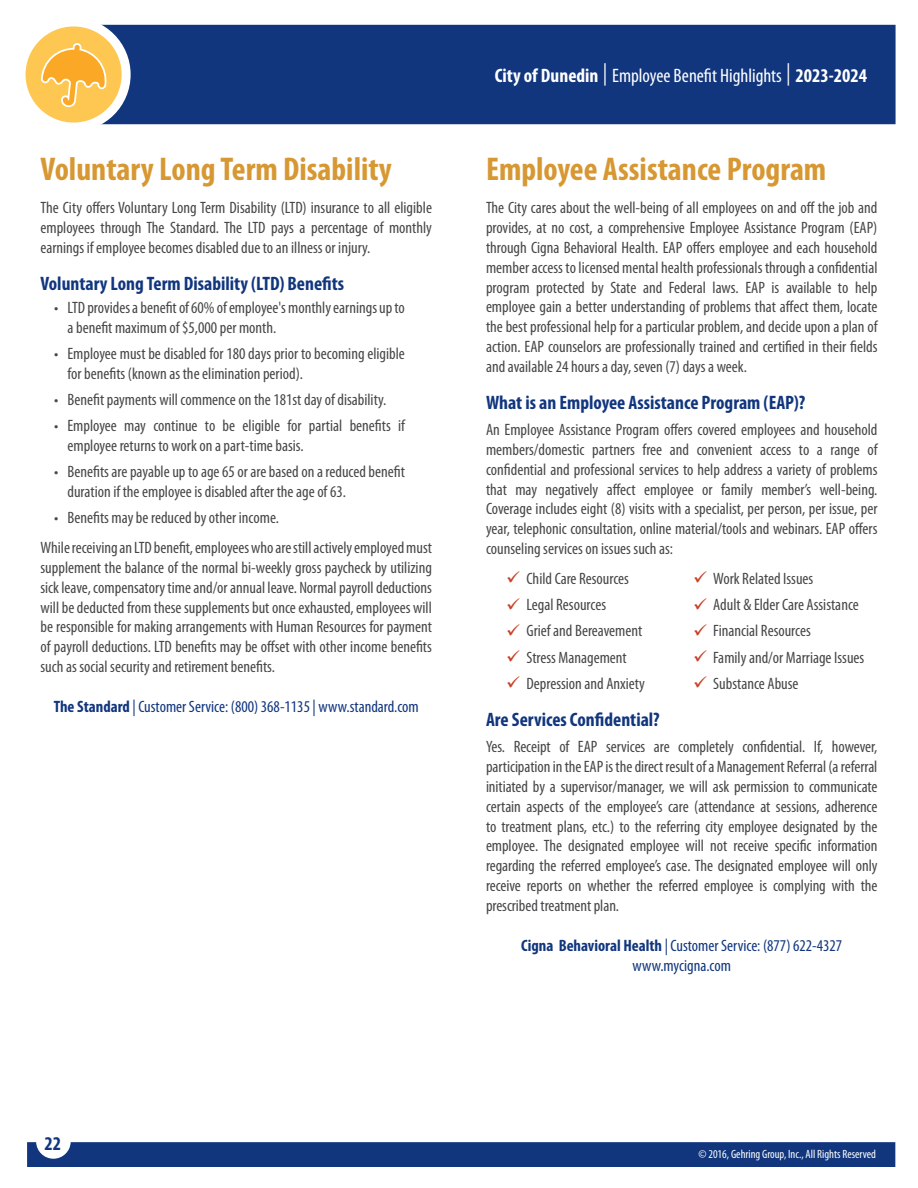
<style>
.page{position:relative;width:918px;height:1188px;background:#fff}
.page>*{position:absolute;margin:0;border:0;box-sizing:border-box;transform-origin:0 0}
.TOC_-_Insurance_Type_-_Header_V2{font:700 condensed 33px "Myriad Pro";color:#d79833}
.Body_-_Sub_Header{font:700 condensed 19.5px "Myriad Pro";color:#11367e}
.t1{font:condensed 19.5px "Myriad Pro";color:#fff}
.Body_-_Main{font:condensed 16.5px/19.8px "Myriad Pro";color:#464748;text-align:justify}
.Body_-_Carrier_Info{font:condensed 16.5px/19.8px "Myriad Pro";color:#11367e;text-align:center}
.t2{font:condensed 12px "Myriad Pro";color:#fff}
.s1{font-weight:700}
.s2{font-size:22.35px}
</style>
<div class="page">
<div style="left:27px;top:1142px;width:868px;height:25px;background:#11367e"></div>
<div style="left:104px;top:25px;width:792px;height:99px;background:#11367e"></div>
<svg style="left:21px;top:22px;width:105px;height:105px;fill:#fec752"></svg>
<div style="left:17px;top:17px;width:114px;height:115px;border:9px solid #fff;border-radius:50%"></div>
<svg style="left:40px;top:42px;width:67px;height:66px;background:#fcc052"></svg>
<p class="TOC_-_Insurance_Type_-_Header_V2" style="left:40px;top:151px;width:353px">Voluntary Long Term Disability</p>
<p class="Body_-_Main" style="left:40px;top:198px;width:393px">The City offers Voluntary Long Term Disability (LTD) insurance to all eligible employees through The Standard. The LTD pays a percentage of monthly earnings if employee becomes disabled due to an illness or injury.</p>
<p class="Body_-_Sub_Header" style="left:40px;top:273px;width:305px">Voluntary Long Term Disability (LTD) Benefits</p>
<p class="Body_-_Main" style="left:68px;top:298px;width:339px;text-indent:-14px">• LTD provides a benefit of 60% of employee's monthly earnings up to a benefit maximum of $5,000 per month.</p>
<p class="Body_-_Main" style="left:68px;top:344px;width:339px;text-indent:-14px">• Employee must be disabled for 180 days prior to becoming eligible for benefits (known as the elimination period).</p>
<p class="Body_-_Main" style="left:54px;top:390px;width:334px">• Benefit payments will commence on the 181st day of disability.</p>
<p class="Body_-_Main" style="left:68px;top:416px;width:339px;text-indent:-14px">• Employee may continue to be eligible for partial benefits if employee returns to work on a part-time basis.</p>
<p class="Body_-_Main" style="left:68px;top:462px;width:339px;text-indent:-14px">• Benefits are payable up to age 65 or are based on a reduced benefit duration if the employee is disabled after the age of 63.</p>
<p class="Body_-_Main" style="left:54px;top:508px;width:227px">• Benefits may be reduced by other income.</p>
<p class="Body_-_Main" style="left:40px;top:538px;width:393px">While receiving an LTD benefit, employees who are still actively employed must supplement the balance of the normal bi-weekly gross paycheck by utilizing sick leave, compensatory time and/or annual leave. Normal payroll deductions will be deducted from these supplements but once exhausted, employees will be responsible for making arrangements with Human Resources for payment of payroll deductions. LTD benefits may be offset with other income benefits such as social security and retirement benefits.</p>
<p class="Body_-_Carrier_Info" style="left:54px;top:697px;width:367px"><span class="s1">The Standard</span> | Customer Service: (800) 368-1135 | www.standard.com</p>
<p class="t1" style="left:495px;top:65px;width:374px"><span class="s1">City of Dunedin</span> <span class="s2">|</span> Employee Benefit Highlights <span class="s2">|</span> <span class="s1">2023-2024</span></p>
<p class="TOC_-_Insurance_Type_-_Header_V2" style="left:486px;top:151px;width:342px">Employee Assistance Program</p>
<p class="Body_-_Main" style="left:486px;top:198px;width:393px">The City cares about the well-being of all employees on and off the job and provides, at no cost, a comprehensive Employee Assistance Program (EAP) through Cigna Behavioral Health. EAP offers employee and each household member access to licensed mental health professionals through a confidential program protected by State and Federal laws. EAP is available to help employee gain a better understanding of problems that affect them, locate the best professional help for a particular problem, and decide upon a plan of action. EAP counselors are professionally trained and certified in their fields and available 24 hours a day, seven (7) days a week.</p>
<p class="Body_-_Sub_Header" style="left:486px;top:391px;width:321px">What is an Employee Assistance Program (EAP)?</p>
<p class="Body_-_Main" style="left:486px;top:420px;width:393px">An Employee Assistance Program offers covered employees and household members/domestic partners free and convenient access to a range of confidential and professional services to help address a variety of problems that may negatively affect employee or family member’s well-being.<br>Coverage includes eight (8) visits with a specialist, per person, per issue, per year, telephonic consultation, online material/tools and webinars. EAP offers counseling services on issues such as:</p>
<p class="Body_-_Main" style="left:526px;top:569px;width:104px">Child Care Resources</p>
<p class="Body_-_Main" style="left:526px;top:595px;width:81px">Legal Resources</p>
<p class="Body_-_Main" style="left:526px;top:621px;width:117px">Grief and Bereavement</p>
<p class="Body_-_Main" style="left:526px;top:648px;width:102px">Stress Management</p>
<p class="Body_-_Main" style="left:526px;top:674px;width:120px">Depression and Anxiety</p>
<p class="Body_-_Main" style="left:713px;top:569px;width:102px">Work Related Issues</p>
<p class="Body_-_Main" style="left:713px;top:595px;width:147px">Adult &amp; Elder Care Assistance</p>
<p class="Body_-_Main" style="left:713px;top:621px;width:99px">Financial Resources</p>
<p class="Body_-_Main" style="left:713px;top:648px;width:153px">Family and/or Marriage Issues</p>
<p class="Body_-_Main" style="left:713px;top:674px;width:87px">Substance Abuse</p>
<p class="Body_-_Sub_Header" style="left:486px;top:709px;width:175px">Are Services Confidential?</p>
<p class="Body_-_Main" style="left:486px;top:737px;width:393px">Yes. Receipt of EAP services are completely confidential. If, however, participation in the EAP is the direct result of a Management Referral (a referral initiated by a supervisor/manager, we will ask permission to communicate certain aspects of the employee’s care (attendance at sessions, adherence to treatment plans, etc.) to the referring city employee designated by the employee. The designated employee will not receive specific information regarding the referred employee’s case. The designated employee will only receive reports on whether the referred employee is complying with the prescribed treatment plan.</p>
<p class="Body_-_Carrier_Info" style="left:521px;top:936px;width:322px"><span class="s1">Cigna Behavioral Health</span> | Customer Service: (877) 622-4327 www.mycigna.com</p>
<p class="Body_-_Sub_Header" style="left:45px;top:1133px;width:18px">22</p>
<p class="t2" style="left:698px;top:1148px;width:179px">© 2016, Gehring Group, Inc., All Rights Reserved</p>
</div>
